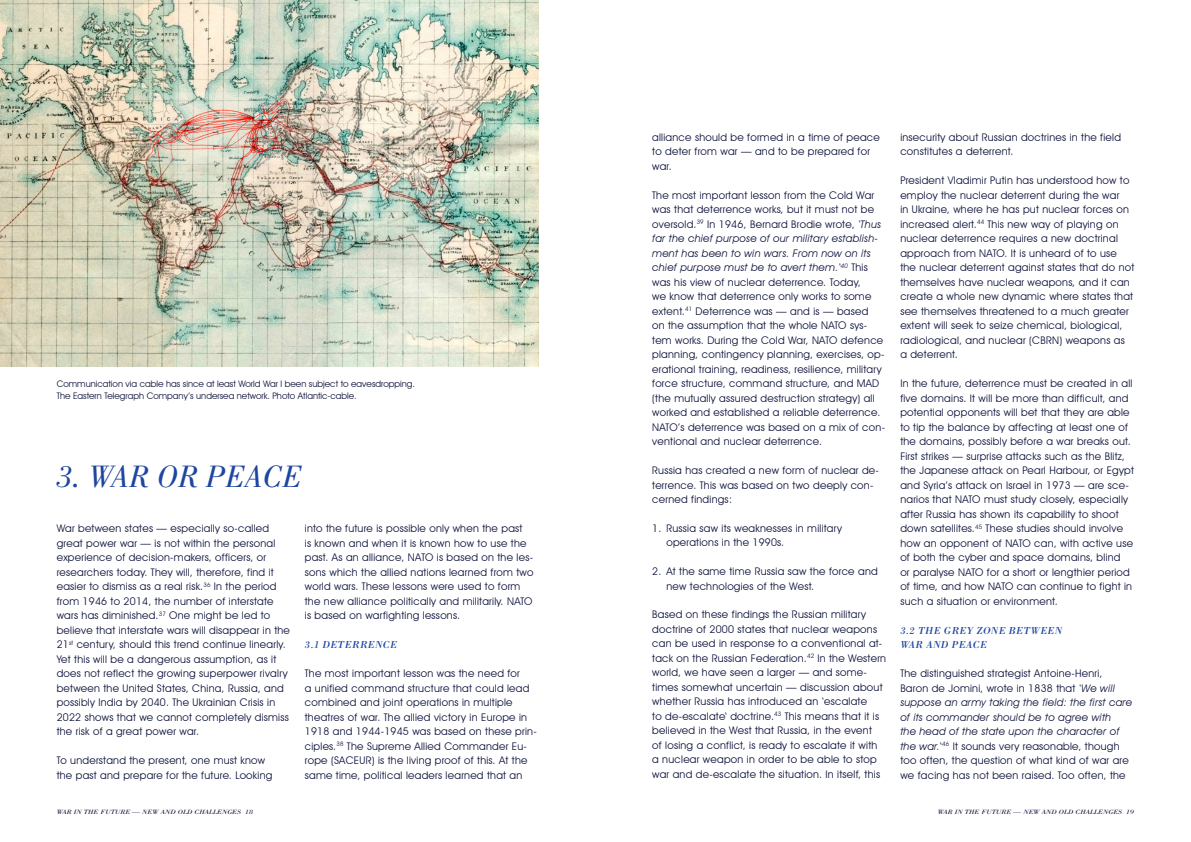
<style>
.page{position:relative;width:1191px;height:842px;background:#fff}
.page>*{position:absolute;margin:0;border:0;box-sizing:border-box;transform-origin:0 0}
.t1{font:italic 32px "Bodoni Std";color:#1e46a1}
.t2{font:10.5px/14.5px "Avant Garde IT Cby BT";letter-spacing:.025em;color:#0b1039}
.t3{font:italic 10.5px "Bodoni Std";letter-spacing:.025em;color:#1e46a1}
.t4{font:9px/12px "Avant Garde IT Cby BT";color:#0b1039}
.t5{font:italic 6.4px "Bodoni Std";color:#0b1039;scale:1.25 1}
.s1{font-style:italic}
</style>
<div class="page">
<img style="left:0;top:0;width:539px;height:366px">
<p class="t4" style="left:57px;top:378px;width:360px">Communication via cable has since at least World War I been subject to eavesdropping.<br>The Eastern Telegraph Company’s undersea network. Photo Atlantic-cable.</p>
<h1 class="t1" style="left:57px;top:459px;width:247px">3. WAR OR PEACE</h1>
<p class="t2" style="left:57px;top:521px;width:235px">War between states — especially so-called great power war — is not within the personal experience of decision-makers, officers, or researchers today. They will, therefore, find it easier to dismiss as a real risk.<sup>36</sup> In the period from 1946 to 2014, the number of interstate wars has diminished.<sup>37</sup> One might be led to believe that interstate wars will disappear in the 21<sup>st</sup> century, should this trend continue linearly.<br>Yet this will be a dangerous assumption, as it does not reflect the growing superpower rivalry between the United States, China, Russia, and possibly India by 2040. The Ukrainian Crisis in 2022 shows that we cannot completely dismiss the risk of a great power war.</p>
<p class="t2" style="left:57px;top:753px;width:217px">To understand the present, one must know the past and prepare for the future. Looking</p>
<p class="t2" style="left:305px;top:521px;width:230px">into the future is possible only when the past<br>is known and when it is known how to use the past. As an alliance, NATO is based on the les&shy;sons which the allied nations learned from two world wars. These lessons were used to form the new alliance politically and militarily. NATO is based on warfighting lessons.</p>
<p class="t3" style="left:305px;top:638px;width:34px">3.1 DETERRENCE</p>
<p class="t2" style="left:305px;top:666px;width:233px">The most important lesson was the need for<br>a unified command structure that could lead combined and joint operations in multiple theatres of war. The allied victory in Europe in 1918 and 1944-1945 was based on these prin&shy;ciples.<sup>38</sup> The Supreme Allied Commander Eu&shy;rope (SACEUR) is the living proof of this. At the same time, political leaders learned that an</p>
<p class="t2" style="left:652px;top:130px;width:229px">alliance should be formed in a time of peace to deter from war — and to be prepared for war.</p>
<p class="t2" style="left:652px;top:188px;width:234px">The most important lesson from the Cold War was that deterrence works, but it must not be oversold.<sup>39</sup> In 1946, Bernard Brodie wrote, <span class="s1">‘Thus far the chief purpose of our military establish&shy;ment has been to win wars. From now on its chief purpose must be to avert them.‘</span><sup>40</sup> This was his view of nuclear deterrence. Today,<br>we know that deterrence only works to some extent.<sup>41</sup> Deterrence was — and is — based<br>on the assumption that the whole NATO sys&shy;tem works. During the Cold War, NATO defence planning, contingency planning, exercises, op&shy;erational training, readiness, resilience, military force structure, command structure, and MAD (the mutually assured destruction strategy) all worked and established a reliable deterrence.<br>NATO’s deterrence was based on a mix of con&shy;ventional and nuclear deterrence.</p>
<p class="t2" style="left:652px;top:463px;width:228px">Russia has created a new form of nuclear de&shy;terrence. This was based on two deeply con&shy;cerned findings:</p>
<p class="t2" style="left:666px;top:521px;width:177px;text-indent:-14px">1. Russia saw its weaknesses in military operations in the 1990s.</p>
<p class="t2" style="left:666px;top:564px;width:213px;text-indent:-14px">2. At the same time Russia saw the force and new technologies of the West.</p>
<p class="t2" style="left:652px;top:607px;width:235px">Based on these findings the Russian military doctrine of 2000 states that nuclear weapons can be used in response to a conventional at&shy;tack on the Russian Federation.<sup>42</sup> In the Western world, we have seen a larger — and some&shy;times somewhat uncertain — discussion about whether Russia has introduced an ‘escalate<br>to de-escalate‘ doctrine.<sup>43</sup> This means that it is believed in the West that Russia, in the event<br>of losing a conflict, is ready to escalate it with a nuclear weapon in order to be able to stop war and de-escalate the situation. In itself, this</p>
<p class="t2" style="left:900px;top:130px;width:222px">insecurity about Russian doctrines in the field constitutes a deterrent.</p>
<p class="t2" style="left:900px;top:173px;width:235px">President Vladimir Putin has understood how to employ the nuclear deterrent during the war<br>in Ukraine, where he has put nuclear forces on increased alert.<sup>44</sup> This new way of playing on nuclear deterrence requires a new doctrinal approach from NATO. It is unheard of to use the nuclear deterrent against states that do not themselves have nuclear weapons, and it can create a whole new dynamic where states that see themselves threatened to a much greater extent will seek to seize chemical, biological, radiological, and nuclear (CBRN) weapons as<br>a deterrent.</p>
<p class="t2" style="left:900px;top:376px;width:235px">In the future, deterrence must be created in all five domains. It will be more than difficult, and potential opponents will bet that they are able to tip the balance by affecting at least one of the domains, possibly before a war breaks out.<br>First strikes — surprise attacks such as the Blitz, the Japanese attack on Pearl Harbour, or Egypt and Syria’s attack on Israel in 1973 — are sce&shy;narios that NATO must study closely, especially after Russia has shown its capability to shoot down satellites.<sup>45</sup> These studies should involve how an opponent of NATO can, with active use of both the cyber and space domains, blind<br>or paralyse NATO for a short or lengthier period of time, and how NATO can continue to fight in such a situation or environment.</p>
<p class="t3" style="left:900px;top:624px;width:85px">3.2 THE GREY ZONE</p>
<p class="t3" style="left:1009px;top:624px;width:9px">BETWEEN</p>
<p class="t3" style="left:900px;top:638px;width:35px">WAR AND</p>
<p class="t3" style="left:951px;top:638px;width:16px">PEACE</p>
<p class="t2" style="left:900px;top:666px;width:233px">The distinguished strategist Antoine-Henri, Baron de Jomini, wrote in 1838 that <span class="s1">‘We will suppose an army taking the field: the first care of its commander should be to agree with<br>the head of the state upon the character of the war.</span>‘<sup>46</sup> It sounds very reasonable, though too often, the question of what kind of war are we facing has not been raised. Too often, the</p>
<p class="t5" style="left:57px;top:808px;width:159px">WAR IN THE FUTURE — NEW AND OLD CHALLENGES 18</p>
<p class="t5" style="left:937px;top:808px;width:159px">WAR IN THE FUTURE — NEW AND OLD CHALLENGES 19</p>
</div>
